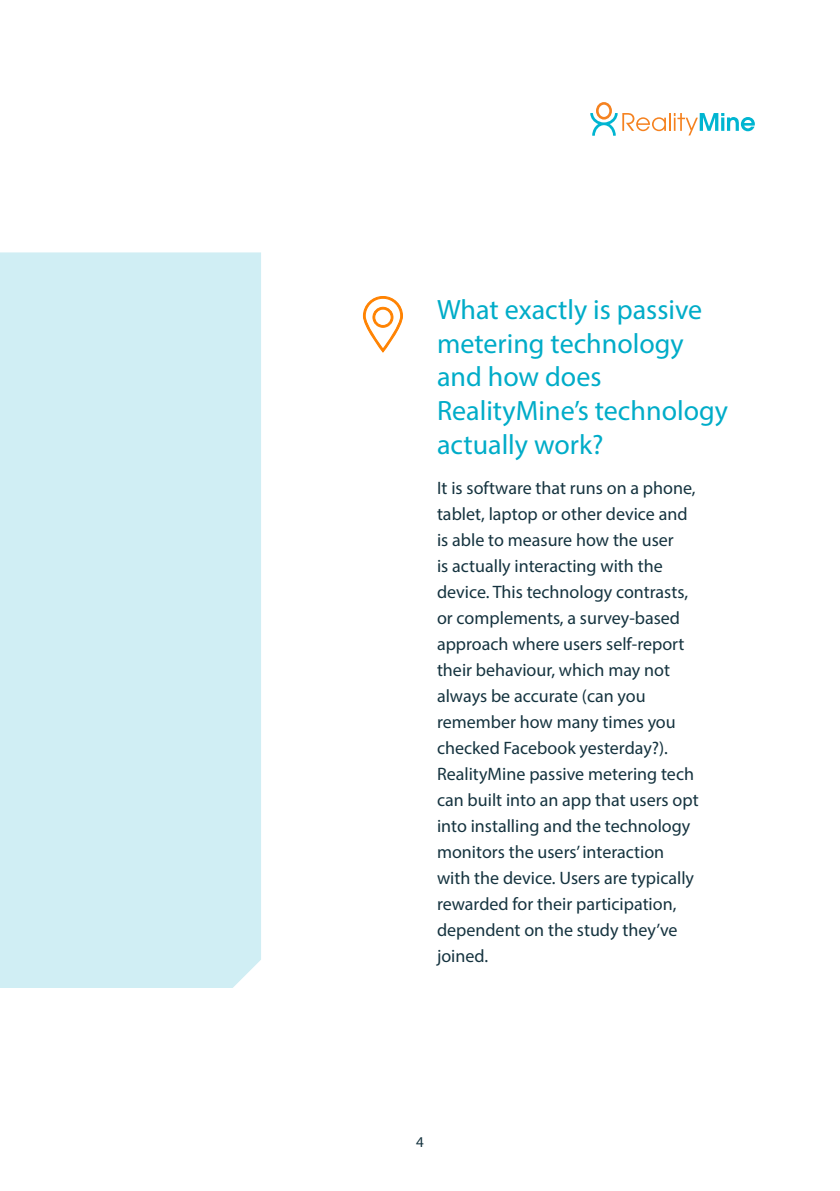
<style>
.page{position:relative;width:840px;height:1191px;background:#fff}
.page>*{position:absolute;margin:0;border:0;box-sizing:border-box;transform-origin:0 0}
.t1{font:28px/33.6px "Myriad Pro";color:#00acc8}
.BODY{font:18px/26px "Myriad Pro";color:#15333f}
.t2{font:15px "Myriad Pro";color:#15333f}
</style>
<div class="page">
<div style="left:0;top:252px;width:261px;height:736px;background:#d0eef4"></div>
<svg style="left:362px;top:296px;width:41px;height:57px"></svg>
<svg style="left:590px;top:102px;width:164px;height:34px"></svg>
<p class="t1" style="left:437px;top:292px;width:292px">What exactly is passive metering technology and how does<br>RealityMine’s technology actually work?</p>
<p class="BODY" style="left:437px;top:474px;width:263px">It is software that runs on a phone, tablet, laptop or other device and is able to measure how the user<br>is actually interacting with the device. This technology contrasts, or complements, a survey-based approach where users self-report their behaviour, which may not always be accurate (can you remember how many times you checked Facebook yesterday?).<br>RealityMine passive metering tech can built into an app that users opt into installing and the technology monitors the users’ interaction with the device. Users are typically rewarded for their participation, dependent on the study they’ve joined.</p>
<p class="t2" style="left:416px;top:1133px;width:9px">4</p>
</div>
